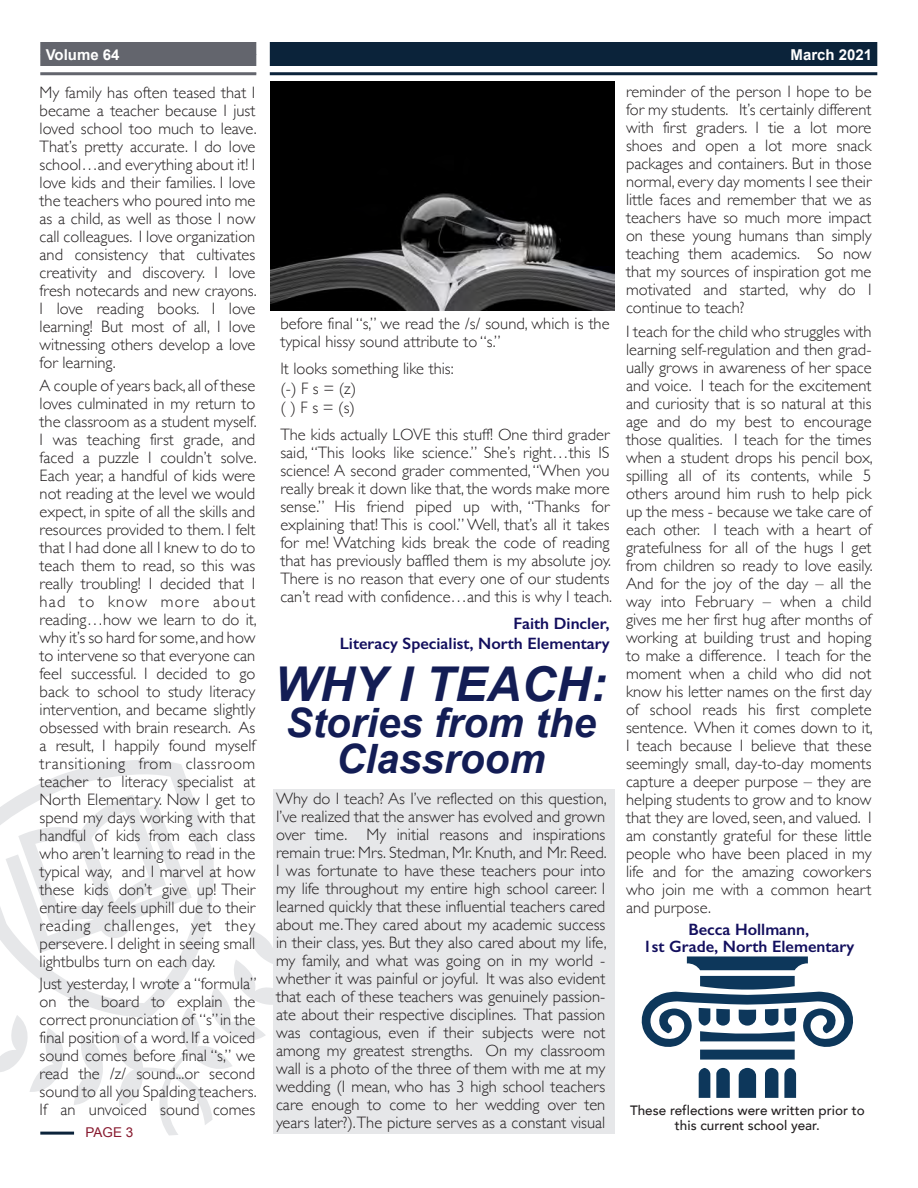
<style>
.page{position:relative;width:918px;height:1188px;background:#fff}
.page>*{position:absolute;margin:0;border:0;box-sizing:border-box;transform-origin:0 0}
.t1{font:italic 700 48px "Arial";color:#131d55}
.t2{font:italic 700 40.5px/36px "Arial";color:#131d55;text-align:center}
.t3{font:300 16.5px/18px "Gill Sans";color:#231f20;text-align:justify}
.t4{font:600 16.5px/19.5px "Gill Sans";color:#130f5e;text-align:right}
.t5{font:700 15px "Arial";color:#fff}
.t6{font:500 13.5px/15px "Avenir";color:#231f20;text-align:center}
.t7{font:13.5px "Arial";color:#87192e}
</style>
<div class="page">
<svg style="left:21px;top:760px;width:171px;height:34px"></svg>
<svg style="left:0;top:794px;width:309px;height:341px"></svg>
<div style="left:270px;top:42px;width:607px;height:24px;background:#0b233a"></div>
<div style="left:40px;top:42px;width:216px;height:24px;background:#63656d"></div>
<hr style="left:270px;top:72px;width:607px;height:3px;background:#0b233a">
<hr style="left:40px;top:72px;width:216px;height:3px;background:#63656d">
<div style="left:273px;top:789px;width:342px;height:344px;background:#e6e7e9"></div>
<hr style="left:40px;top:1132px;width:34px;height:3px;background:#0b233a">
<svg style="left:687px;top:956px;width:121px;height:14px;background:#264c6c"></svg>
<svg style="left:642px;top:976px;width:211px;height:84px"></svg>
<svg style="left:784px;top:1068px;width:12px;height:30px"></svg>
<svg style="left:765px;top:1068px;width:13px;height:30px"></svg>
<svg style="left:739px;top:1068px;width:17px;height:30px"></svg>
<svg style="left:716px;top:1068px;width:14px;height:30px"></svg>
<svg style="left:699px;top:1068px;width:11px;height:30px"></svg>
<img style="left:270px;top:82px;width:345px;height:228px">
<p class="t5" style="left:46px;top:45px;width:75px">Volume 64</p>
<p class="t5" style="left:791px;top:45px;width:83px">March 2021</p>
<p class="t3" style="left:40px;top:83px;width:219px">My family has often teased that I became a teacher because I just loved school too much to leave.<br>That’s pretty accurate. I do love school…and everything about it! I love kids and their families. I love the teachers who poured into me as a child, as well as those I now call colleagues. I love organization and consistency that cultivates creativity and discovery. I love fresh notecards and new crayons.<br>I love reading books. I love learning! But most of all, I love witnessing others develop a love for learning.</p>
<p class="t3" style="left:40px;top:375px;width:219px">A couple of years back, all of these loves culminated in my return to the classroom as a student myself.<br>I was teaching first grade, and faced a puzzle I couldn’t solve.<br>Each year, a handful of kids were not reading at the level we would expect, in spite of all the skills and resources provided to them. I felt that I had done all I knew to do to teach them to read, so this was really troubling! I decided that I had to know more about reading…how we learn to do it, why it’s so hard for some, and how to intervene so that everyone can feel successful. I decided to go back to school to study literacy intervention, and became slightly obsessed with brain research. As a result, I happily found myself transitioning from classroom teacher to literacy specialist at North Elementary. Now I get to spend my days working with that handful of kids from each class who aren’t learning to read in the typical way, and I marvel at how these kids don’t give up! Their entire day feels uphill due to their reading challenges, yet they persevere. I delight in seeing small lightbulbs turn on each day.</p>
<p class="t3" style="left:40px;top:974px;width:219px">Just yesterday, I wrote a “formula” on the board to explain the correct pronunciation of “s” in the final position of a word. If a voiced sound comes before final “s,” we read the /z/ sound...or second sound to all you Spalding teachers.<br>If an unvoiced sound comes</p>
<p class="t3" style="left:626px;top:81px;width:247px">reminder of the person I hope to be for my students. It’s certainly different with first graders. I tie a lot more shoes and open a lot more snack packages and containers. But in those normal, every day moments I see their little faces and remember that we as teachers have so much more impact on these young humans than simply teaching them academics. So now that my sources of inspiration got me motivated and started, why do I continue to teach?</p>
<p class="t3" style="left:626px;top:321px;width:248px">I teach for the child who struggles with learning self-regulation and then grad&shy;ually grows in awareness of her space and voice. I teach for the excitement and curiosity that is so natural at this age and do my best to encourage those qualities. I teach for the times when a student drops his pencil box, spilling all of its contents, while 5 others around him rush to help pick up the mess - because we take care of each other. I teach with a heart of gratefulness for all of the hugs I get from children so ready to love easily.<br>And for the joy of the day – all the way into February – when a child gives me her first hug after months of working at building trust and hoping to make a difference. I teach for the moment when a child who did not know his letter names on the first day of school reads his first complete sentence. When it comes down to it, I teach because I believe that these seemingly small, day-to-day moments capture a deeper purpose – they are helping students to grow and to know that they are loved, seen, and valued. I am constantly grateful for these little people who have been placed in my life and for the amazing coworkers who join me with a common heart and purpose.</p>
<p class="t4" style="left:643px;top:921px;width:213px;line-height:16.5px;text-align:center">Becca Hollmann,<br>1st Grade, North Elementary</p>
<p class="t3" style="left:280px;top:314px;width:331px">before final “s,” we read the /s/ sound, which is the typical hissy sound attribute to “s.”</p>
<p class="t3" style="left:280px;top:358px;width:175px;line-height:19.5px;text-align:left">It looks something like this: (-) F s = (z)<br>( ) F s = (s)</p>
<p class="t3" style="left:280px;top:425px;width:333px;text-align:left">The kids actually LOVE this stuff! One third grader said, “This looks like science.” She’s right…this IS science! A second grader commented, “When you really break it down like that, the words make more sense.” His friend piped up with, “Thanks for explaining that! This is cool.” Well, that’s all it takes for me! Watching kids break the code of reading that has previously baffled them is my absolute joy.<br>There is no reason that every one of our students can’t read with confidence…and this is why I teach.</p>
<p class="t4" style="left:340px;top:614px;width:271px">Faith Dincler,<br>Literacy Specialist, North Elementary</p>
<h1 class="t1" style="left:275px;top:653px;width:334px">WHY I TEACH:</h1>
<h2 class="t2" style="left:285px;top:706px;width:312px">Stories from the<br>Classroom</h2>
<p class="t3" style="left:276px;top:789px;width:332px">Why do I teach? As I’ve reflected on this question, I’ve realized that the answer has evolved and grown over time. My initial reasons and inspirations remain true: Mrs. Stedman, Mr. Knuth, and Mr. Reed.<br>I was fortunate to have these teachers pour into my life throughout my entire high school career. I learned quickly that these influential teachers cared about me. They cared about my academic success in their class, yes. But they also cared about my life, my family, and what was going on in my world - whether it was painful or joyful. It was also evident that each of these teachers was genuinely passion&shy;ate about their respective disciplines. That passion was contagious, even if their subjects were not among my greatest strengths. On my classroom wall is a photo of the three of them with me at my wedding (I mean, who has 3 high school teachers care enough to come to her wedding over ten years later?). The picture serves as a constant visual</p>
<p class="t6" style="left:630px;top:1102px;width:236px">These reflections were written prior to this current school year.</p>
<p class="t7" style="left:86px;top:1123px;width:49px">PAGE 3</p>
</div>
